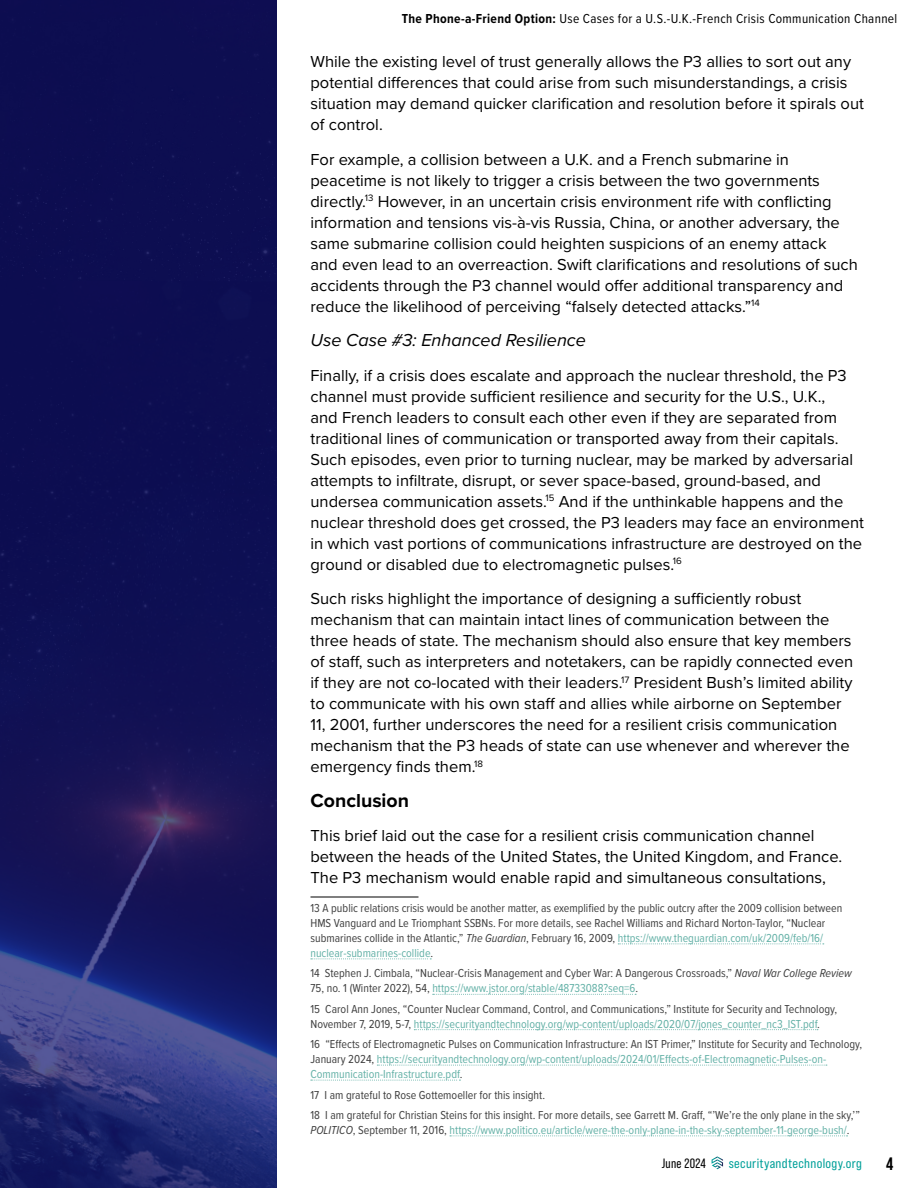
<style>
.page{position:relative;width:918px;height:1188px;background:#fff}
.page>*{position:absolute;margin:0;border:0;box-sizing:border-box;transform-origin:0 0}
.t1{font:700 19.5px "Proxima Nova";color:#000}
.t2{font:italic 18px "Proxima Nova";color:#000}
.t3{font:700 18px "Bebas Neue Pro";color:#000}
.t4{font:16.5px/21px "Proxima Nova";color:#000}
.t5{font:13.5px "Proxima Nova Cond";letter-spacing:.025em;color:#000}
.t6{font:13.5px "Bebas Neue Pro Sm E Rg";letter-spacing:.025em;color:#00a099}
.t7{font:13.5px "Bebas Neue Pro";letter-spacing:.025em;color:#000}
.footnotes{font:12px/15px "Proxima Nova Cond";color:#404040}
.footnotes-2{font:12px/15px "Proxima Nova Cond";color:#64b1a7}
.s1{font-weight:700}
.s2{font-style:italic}
.s3{color:#64b1a7}
.s4{color:#404040}
</style>
<div class="page">
<svg style="left:712px;top:1156px;width:11px;height:13px"></svg>
<hr style="left:310px;top:897px;width:108px;height:1px;background:#000">
<svg style="left:618px;top:944px;width:206px;height:1px"></svg>
<svg style="left:311px;top:959px;width:120px;height:1px"></svg>
<svg style="left:433px;top:994px;width:203px;height:1px"></svg>
<svg style="left:414px;top:1029px;width:404px;height:1px"></svg>
<svg style="left:377px;top:1065px;width:450px;height:1px"></svg>
<svg style="left:311px;top:1080px;width:149px;height:1px"></svg>
<svg style="left:450px;top:1136px;width:398px;height:1px"></svg>
<svg style="left:0;top:0;width:277px;height:1188px;background:#15165b"></svg>
<p class="t5" style="left:402px;top:8px;width:497px"><span class="s1">The Phone-a-Friend Option:</span> Use Cases for a U.S.-U.K.-French Crisis Communication Channel</p>
<p class="t4" style="left:310px;top:50px;width:555px">While the existing level of trust generally allows the P3 allies to sort out any potential differences that could arise from such misunderstandings, a crisis situation may demand quicker clarification and resolution before it spirals out of control.</p>
<p class="t4" style="left:310px;top:148px;width:549px">For example, a collision between a U.K. and a French submarine in peacetime is not likely to trigger a crisis between the two governments directly.<sup>13</sup> However, in an uncertain crisis environment rife with conflicting information and tensions vis-à-vis Russia, China, or another adversary, the same submarine collision could heighten suspicions of an enemy attack and even lead to an overreaction. Swift clarifications and resolutions of such accidents through the P3 channel would offer additional transparency and reduce the likelihood of perceiving “falsely detected attacks.”<sup>14</sup></p>
<p class="t2" style="left:310px;top:327px;width:277px">Use Case #3: Enhanced Resilience</p>
<p class="t4" style="left:310px;top:364px;width:555px">Finally, if a crisis does escalate and approach the nuclear threshold, the P3 channel must provide sufficient resilience and security for the U.S., U.K.,<br>and French leaders to consult each other even if they are separated from traditional lines of communication or transported away from their capitals.<br>Such episodes, even prior to turning nuclear, may be marked by adversarial attempts to infiltrate, disrupt, or sever space-based, ground-based, and undersea communication assets.<sup>15</sup> And if the unthinkable happens and the nuclear threshold does get crossed, the P3 leaders may face an environment in which vast portions of communications infrastructure are destroyed on the ground or disabled due to electromagnetic pulses.<sup>16</sup></p>
<p class="t4" style="left:310px;top:587px;width:544px">Such risks highlight the importance of designing a sufficiently robust mechanism that can maintain intact lines of communication between the three heads of state. The mechanism should also ensure that key members of staff, such as interpreters and notetakers, can be rapidly connected even if they are not co-located with their leaders.<sup>17</sup> President Bush’s limited ability to communicate with his own staff and allies while airborne on September 11, 2001, further underscores the need for a resilient crisis communication mechanism that the P3 heads of state can use whenever and wherever the emergency finds them.<sup>18</sup></p>
<p class="t1" style="left:310px;top:785px;width:100px">Conclusion</p>
<p class="t4" style="left:310px;top:824px;width:533px">This brief laid out the case for a resilient crisis communication channel between the heads of the United States, the United Kingdom, and France.<br>The P3 mechanism would enable rapid and simultaneous consultations,</p>
<p class="footnotes" style="left:310px;top:900px;width:533px">13 A public relations crisis would be another matter, as exemplified by the public outcry after the 2009 collision between HMS Vanguard and Le Triomphant SSBNs. For more details, see Rachel Williams and Richard Norton-Taylor, “Nuclear submarines collide in the Atlantic,” <span class="s2">The Guardian</span>, February 16, 2009, <span class="s3">https://www.theguardian.com/uk/2009/feb/16/ nuclear-submarines-collide</span>.</p>
<p class="footnotes" style="left:310px;top:965px;width:543px">14 Stephen J. Cimbala, “Nuclear-Crisis Management and Cyber War: A Dangerous Crossroads,” <span class="s2">Naval War College Review<br></span>75, no. 1 (Winter 2022), 54, <span class="s3">https://www.jstor.org/stable/48733088?seq=6</span>.</p>
<p class="footnotes" style="left:310px;top:1001px;width:528px">15 Carol Ann Jones, “Counter Nuclear Command, Control, and Communications,” Institute for Security and Technology,<br>November 7, 2019, 5-7, <span class="s3">https://securityandtechnology.org/wp-content/uploads/2020/07/jones_counter_nc3_IST.pdf</span>.</p>
<p class="footnotes-2" style="left:310px;top:1036px;width:553px"><span class="s4">16 “Effects of Electromagnetic Pulses on Communication Infrastructure: An IST Primer,” Institute for Security and Technology,<br>January 2024,</span> https://securityandtechnology.org/wp-content/uploads/2024/01/Effects-of-Electromagnetic-Pulses-on-<br>Communication-Infrastructure.pdf<span class="s4">.</span></p>
<p class="footnotes" style="left:310px;top:1087px;width:236px">17 I am grateful to Rose Gottemoeller for this insight.</p>
<p class="footnotes" style="left:310px;top:1107px;width:551px">18 I am grateful for Christian Steins for this insight. For more details, see Garrett M. Graff, “’We’re the only plane in the sky,’”<br><span class="s2">POLITICO</span>, September 11, 2016, <span class="s3">https://www.politico.eu/article/were-the-only-plane-in-the-sky-september-11-george-bush/</span>.</p>
<p class="t7" style="left:662px;top:1155px;width:46px">June 2024</p>
<p class="t6" style="left:729px;top:1155px;width:135px">securityandtechnology.org</p>
<p class="t3" style="left:886px;top:1153px;width:9px">4</p>
</div>
